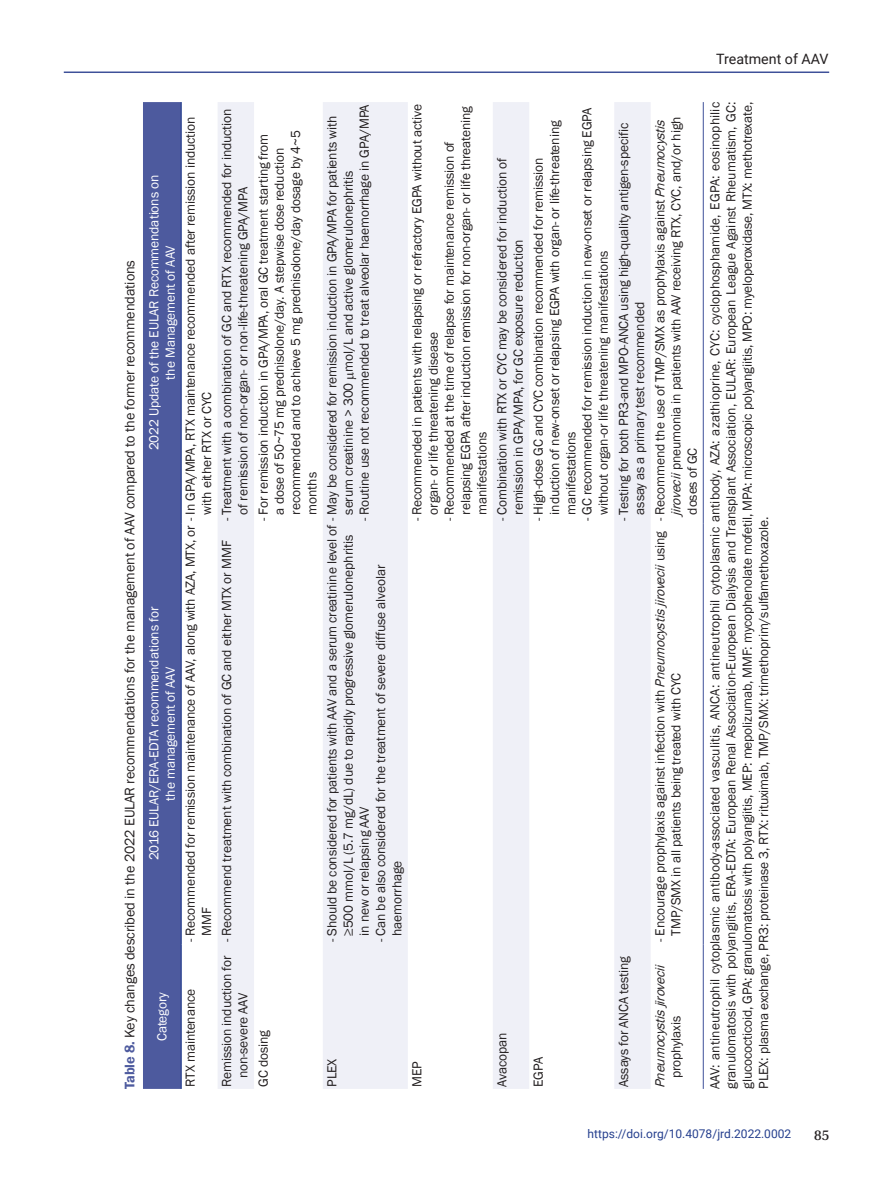
<style>
.page{position:relative;width:893px;height:1191px;background:#fff}
.page>*{position:absolute;margin:0;border:0;box-sizing:border-box;transform-origin:0 0}
.t1{font:15px "Utopia Std Capt";color:#231f20}
.t2{font:14.25px "Franklin Gothic";letter-spacing:-.01em;color:#231f20}
.t3{font:14.25px "Roboto";color:#231f20}
.t4{font:13.5px/16.2px "Franklin Gothic";letter-spacing:-.01em;color:#231f20}
.t5{font:13.5px/16.2px "Franklin Gothic";letter-spacing:-.01em;color:#fff;text-align:center}
.t6{font:italic 13.5px "Franklin Gothic";color:#231f20}
.t7{font:12px "Roboto";color:#253f8e}
.s1{font-weight:600;color:#4d5a9e}
.s2{font-style:italic}
</style>
<div class="page">
<hr style="left:64px;top:71px;width:765px;height:2px;background:#3f5199">
<div style="left:143px;top:102px;width:38px;height:987px;background:#4d5a9e"></div>
<svg style="left:218px;top:102px;width:433px;height:987px"></svg>
<hr style="left:181px;top:944px;width:1px;height:145px;background:#253f8e">
<hr style="left:181px;top:523px;width:1px;height:421px;background:#253f8e">
<hr style="left:181px;top:102px;width:1px;height:421px;background:#253f8e">
<hr style="left:703px;top:944px;width:1px;height:145px;background:#3f5199">
<hr style="left:703px;top:523px;width:1px;height:421px;background:#3f5199">
<hr style="left:703px;top:102px;width:1px;height:421px;background:#3f5199">
<svg style="left:347px;top:372px;width:9px;height:7px"></svg>
<p class="t3" style="left:716px;top:49px;width:114px">Treatment of AAV</p>
<p class="t2" style="left:121px;top:1089px;width:830px;rotate:-90deg"><span class="s1">Table 8.</span> Key changes described in the 2022 EULAR recommendations for the management of AAV compared to the former recommendations</p>
<p class="t5" style="left:146px;top:450px;width:277px;rotate:-90deg">2022 Update of the EULAR Recommendations on the Management of AAV</p>
<p class="t5" style="left:146px;top:860px;width:255px;rotate:-90deg">2016 EULAR/ERA-EDTA recommendations for the management of AAV</p>
<p class="t4" style="left:183px;top:935px;width:820px;text-indent:-6px;rotate:-90deg">- Recommended for remission maintenance of AAV, along with AZA, MTX, or - In GPA/MPA, RTX maintenance recommended after remission induction<br>MMF</p>
<p class="t4" style="left:199px;top:514px;width:124px;rotate:-90deg">with either RTX or CYC</p>
<p class="t5" style="left:154px;top:1041px;width:51px;rotate:-90deg">Category</p>
<p class="t4" style="left:183px;top:1086px;width:99px;rotate:-90deg">RTX maintenance</p>
<p class="t4" style="left:219px;top:514px;width:407px;text-indent:-6px;rotate:-90deg">- Treatment with a combination of GC and RTX recommended for induction of remission of non-organ- or non-life-threatening GPA/MPA</p>
<p class="t4" style="left:219px;top:942px;width:403px;rotate:-90deg">- Recommend treatment with combination of GC and either MTX or MMF</p>
<p class="t4" style="left:219px;top:1078px;width:124px;text-indent:-9px;rotate:-90deg">Remission induction for non-severe AAV</p>
<p class="t4" style="left:255px;top:514px;width:386px;text-indent:-6px;rotate:-90deg">- For remission induction in GPA/MPA, oral GC treatment starting from a dose of 50~75 mg prednisolone/day. A stepwise dose reduction recommended and to achieve 5 mg prednisolone/day dosage by 4~5 months</p>
<p class="t4" style="left:255px;top:1086px;width:58px;rotate:-90deg">GC dosing</p>
<p class="t4" style="left:357px;top:521px;width:418px;rotate:-90deg">- Routine use not recommended to treat alveolar haemorrhage in GPA/MPA</p>
<p class="t4" style="left:324px;top:935px;width:821px;text-indent:-6px;rotate:-90deg">- Should be considered for patients with AAV and a serum creatinine level of - May be considered for remission induction in GPA/MPA for patients with ≥500 mmol/L (5.7 mg/dL) due to rapidly progressive glomerulonephritis<br>in new or relapsing AAV</p>
<p class="t4" style="left:340px;top:514px;width:345px;rotate:-90deg">serum creatinine &gt; 300 mol/L and active glomerulonephritis</p>
<p class="t4" style="left:373px;top:935px;width:372px;text-indent:-6px;rotate:-90deg">- Can be also considered for the treatment of severe diffuse alveolar haemorrhage</p>
<p class="t4" style="left:409px;top:514px;width:412px;text-indent:-6px;rotate:-90deg">- Recommended in patients with relapsing or refractory EGPA without active organ- or life threatening disease</p>
<p class="t4" style="left:442px;top:514px;width:410px;text-indent:-6px;rotate:-90deg">- Recommended at the time of relapse for maintenance remission of relapsing EGPA after induction remission for non-organ- or life threatening manifestations</p>
<p class="t4" style="left:324px;top:1086px;width:30px;rotate:-90deg">PLEX</p>
<p class="t4" style="left:409px;top:1086px;width:27px;rotate:-90deg">MEP</p>
<p class="t4" style="left:494px;top:514px;width:358px;text-indent:-6px;rotate:-90deg">- Combination with RTX or CYC may be considered for induction of remission in GPA/MPA, for GC exposure reduction</p>
<p class="t4" style="left:494px;top:1086px;width:55px;rotate:-90deg">Avacopan</p>
<p class="t4" style="left:579px;top:514px;width:408px;text-indent:-6px;rotate:-90deg">- GC recommended for remission induction in new-onset or relapsing EGPA without organ-or life threatening manifestations</p>
<p class="t4" style="left:531px;top:514px;width:395px;text-indent:-6px;rotate:-90deg">- High-dose GC and CYC combination recommended for remission induction of new-onset or relapsing EGPA with organ- or life-threatening manifestations</p>
<p class="t4" style="left:616px;top:514px;width:393px;text-indent:-6px;rotate:-90deg">- Testing for both PR3-and MPO-ANCA using high-quality antigen-specific assay as a primary test recommended</p>
<p class="t4" style="left:531px;top:1086px;width:31px;rotate:-90deg">EGPA</p>
<p class="t4" style="left:616px;top:1086px;width:132px;rotate:-90deg">Assays for ANCA testing</p>
<p class="t4" style="left:652px;top:516px;width:401px;text-align:justify;text-indent:-5px;rotate:-90deg">- Recommend the use of TMP/SMX as prophylaxis against <span class="s2">Pneumocystis jirovecii</span>pneumonia in patients with AAV receiving RTX, CYC, and/or high doses of GC</p>
<p class="t4" style="left:652px;top:935px;width:406px;text-indent:-6px;rotate:-90deg">- Encourage prophylaxis against infection with <span class="s2">Pneumocystisjirovecii</span>using<br>TMP/SMX in all patients being treated with CYC</p>
<p class="t6" style="left:651px;top:1088px;width:128px;rotate:-90deg">Pneumocystisjirovecii</p>
<p class="t4" style="left:668px;top:1078px;width:64px;rotate:-90deg">prophylaxis</p>
<p class="t4" style="left:707px;top:1089px;width:988px;text-align:justify;rotate:-90deg">AAV: antineutrophil cytoplasmic antibody-associated vasculitis, ANCA: antineutrophil cytoplasmic antibody, AZA: azathioprine, CYC: cyclophosphamide, EGPA: eosinophilic granulomatosis with polyangiitis, ERA-EDTA: European Renal Association-European Dialysis and Transplant Association, EULAR: European League Against Rheumatism, GC: glucococticoid, GPA: granulomatosis with polyangiitis, MEP: mepolizumab, MMF: mycophenolate mofetil, MPA: microscopic polyangiitis, MPO: myeloperoxidase, MTX: methotrexate, PLEX: plasma exchange, PR3: proteinase 3, RTX: rituximab, TMP/SMX: trimethoprim/sulfamethoxazole.</p>
<p class="t7" style="left:588px;top:1125px;width:205px">https://doi.org/10.4078/jrd.2022.0002</p>
<p class="t1" style="left:814px;top:1126px;width:17px">85</p>
</div>
